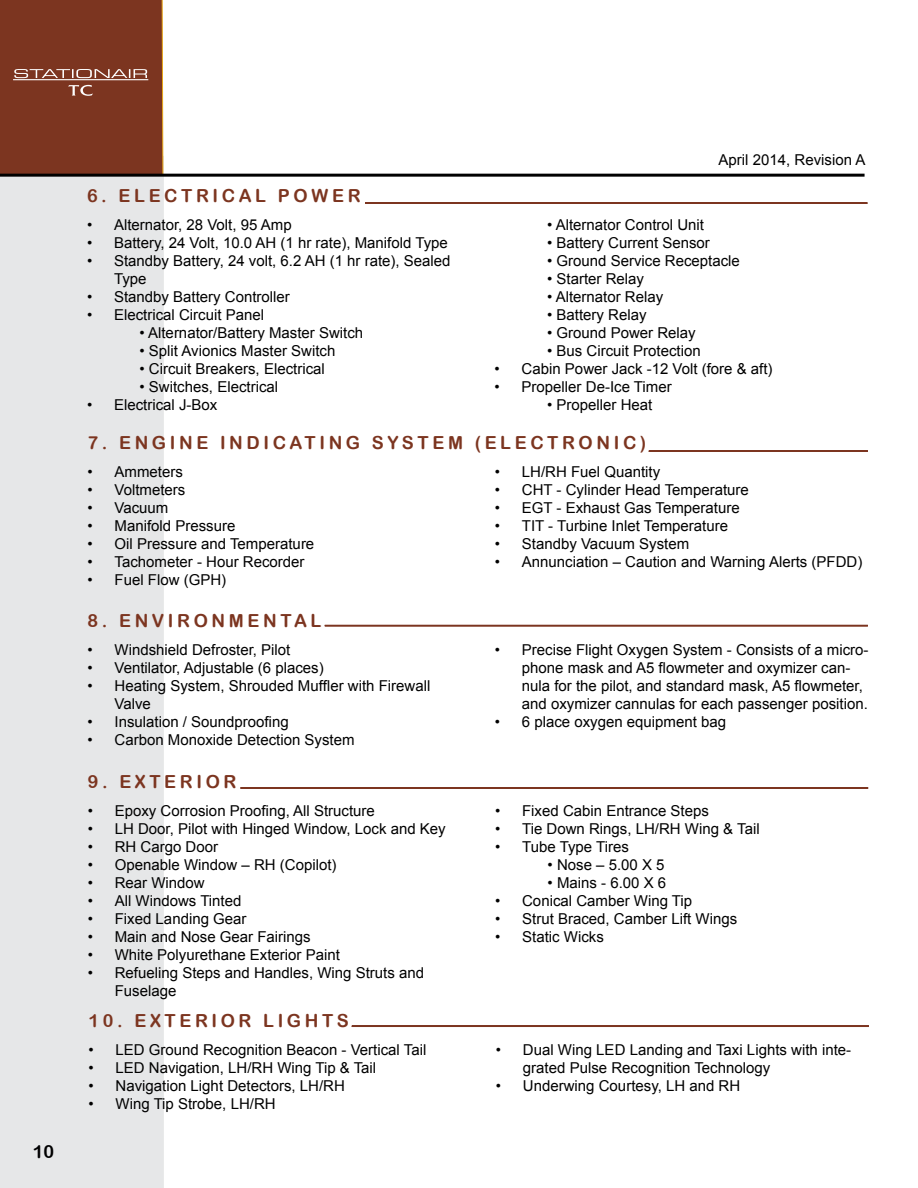
<style>
.page{position:relative;width:918px;height:1188px;background:#fff}
.page>*{position:absolute;margin:0;border:0;box-sizing:border-box;transform-origin:0 0}
.t1{font:18px "Arial Rounded MT Bold";letter-spacing:.2em;color:#7c3520}
.t2{font:18px "Arial Rounded MT Bold";color:#000}
.t3{font:15px/18px "Arial";color:#000}
</style>
<div class="page">
<div style="left:0;top:156px;width:164px;height:1032px;background:#e6e7e8"></div>
<hr style="left:0;top:174px;width:865px;height:3px;background:#000">
<div style="left:0;top:0;width:163px;height:174px;background:#7c3520"></div>
<hr style="left:365px;top:202px;width:502px;height:2px;background:#7c3520">
<hr style="left:649px;top:450px;width:219px;height:2px;background:#7c3520">
<hr style="left:325px;top:625px;width:543px;height:1px;background:#7c3520">
<hr style="left:241px;top:787px;width:627px;height:2px;background:#7c3520">
<hr style="left:352px;top:1026px;width:517px;height:1px;background:#7c3520">
<p class="t2" style="left:33px;top:1141px;width:23px">10</p>
<p class="t1" style="left:87px;top:185px;width:275px">6. ELECTRICAL POWER</p>
<p class="t3" style="left:87px;top:216px;width:206px">• Alternator, 28 Volt, 95 Amp</p>
<p class="t3" style="left:87px;top:234px;width:362px">• Battery, 24 Volt, 10.0 AH (1 hr rate), Manifold Type</p>
<p class="t3" style="left:114px;top:252px;width:338px;text-indent:-27px">• Standby Battery, 24 volt, 6.2 AH (1 hr rate), Sealed<br>Type</p>
<p class="t3" style="left:87px;top:288px;width:204px">• Standby Battery Controller</p>
<p class="t3" style="left:87px;top:306px;width:179px">• Electrical Circuit Panel</p>
<p class="t3" style="left:140px;top:324px;width:225px">• Alternator/Battery Master Switch</p>
<p class="t3" style="left:140px;top:342px;width:197px">• Split Avionics Master Switch</p>
<p class="t3" style="left:140px;top:360px;width:187px">• Circuit Breakers, Electrical</p>
<p class="t3" style="left:140px;top:378px;width:140px">• Switches, Electrical</p>
<p class="t3" style="left:87px;top:396px;width:132px">• Electrical J-Box</p>
<p class="t3" style="left:719px;top:151px;width:148px">April 2014, Revision A</p>
<p class="t3" style="left:547px;top:216px;width:158px">• Alternator Control Unit</p>
<p class="t3" style="left:547px;top:234px;width:164px">• Battery Current Sensor</p>
<p class="t3" style="left:547px;top:252px;width:194px">• Ground Service Receptacle</p>
<p class="t3" style="left:547px;top:270px;width:98px">• Starter Relay</p>
<p class="t3" style="left:547px;top:288px;width:118px">• Alternator Relay</p>
<p class="t3" style="left:547px;top:306px;width:101px">• Battery Relay</p>
<p class="t3" style="left:547px;top:324px;width:150px">• Ground Power Relay</p>
<p class="t3" style="left:547px;top:342px;width:155px">• Bus Circuit Protection</p>
<p class="t3" style="left:495px;top:360px;width:279px">• Cabin Power Jack -12 Volt (fore &amp; aft)</p>
<p class="t3" style="left:495px;top:378px;width:179px">• Propeller De-Ice Timer</p>
<p class="t3" style="left:547px;top:396px;width:107px">• Propeller Heat</p>
<p class="t1" style="left:87px;top:432px;width:96px">7. EN GINE</p>
<p class="t1" style="left:220px;top:432px;width:428px">IND ICATING SYSTEM (ELECTRONIC)</p>
<p class="t3" style="left:88px;top:463px;width:97px">• Ammeters</p>
<p class="t3" style="left:88px;top:481px;width:99px">• Voltmeters</p>
<p class="t3" style="left:88px;top:499px;width:82px">• Vacuum</p>
<p class="t3" style="left:88px;top:517px;width:149px">• Manifold Pressure</p>
<p class="t3" style="left:88px;top:535px;width:228px">• Oil Pressure and Temperature</p>
<p class="t3" style="left:88px;top:553px;width:219px">• Tachometer - Hour Recorder</p>
<p class="t3" style="left:88px;top:571px;width:140px">• Fuel Flow (GPH)</p>
<p class="t3" style="left:495px;top:463px;width:167px">• LH/RH Fuel Quantity</p>
<p class="t3" style="left:495px;top:481px;width:256px">• CHT - Cylinder Head Temperature</p>
<p class="t3" style="left:495px;top:499px;width:246px">• EGT - Exhaust Gas Temperature</p>
<p class="t3" style="left:495px;top:517px;width:235px">• TIT - Turbine Inlet Temperature</p>
<p class="t3" style="left:495px;top:535px;width:196px">• Standby Vacuum System</p>
<p class="t3" style="left:495px;top:553px;width:369px">• Annunciation – Caution and Warning Alerts (PFDD)</p>
<p class="t1" style="left:87px;top:610px;width:97px">8. EN VIRONMENTAL</p>
<p class="t3" style="left:88px;top:641px;width:204px">• Windshield Defroster, Pilot</p>
<p class="t3" style="left:88px;top:659px;width:238px">• Ventilator, Adjustable (6 places)</p>
<p class="t3" style="left:115px;top:677px;width:317px;text-indent:-27px">• Heating System, Shrouded Muffler with Firewall<br>Valve</p>
<p class="t3" style="left:88px;top:713px;width:203px">• Insulation / Soundproofing</p>
<p class="t3" style="left:88px;top:731px;width:269px">• Carbon Monoxide Detection System</p>
<p class="t1" style="left:88px;top:771px;width:78px">9. E XTERIOR</p>
<p class="t3" style="left:88px;top:802px;width:289px">• Epoxy Corrosion Proofing, All Structure</p>
<p class="t3" style="left:88px;top:820px;width:359px">• LH Door, Pilot with Hinged Window, Lock and Key</p>
<p class="t3" style="left:88px;top:838px;width:132px">• RH Cargo Door</p>
<p class="t3" style="left:88px;top:856px;width:250px">• Openable Window – RH (Copilot)</p>
<p class="t3" style="left:88px;top:874px;width:119px">• Rear Window</p>
<p class="t3" style="left:88px;top:892px;width:155px">• All Windows Tinted</p>
<p class="t3" style="left:88px;top:910px;width:160px">• Fixed Landing Gear</p>
<p class="t3" style="left:88px;top:928px;width:224px">• Main and Nose Gear Fairings</p>
<p class="t3" style="left:88px;top:946px;width:254px">• White Polyurethane Exterior Paint</p>
<p class="t3" style="left:115px;top:964px;width:311px;text-indent:-27px">• Refueling Steps and Handles, Wing Struts and<br>Fuselage</p>
<p class="t1" style="left:89px;top:1010px;width:92px">10. E XTERIOR</p>
<p class="t1" style="left:263px;top:1010px;width:73px">LI GHTS</p>
<p class="t3" style="left:89px;top:1041px;width:339px">• LED Ground Recognition Beacon - Vertical Tail</p>
<p class="t3" style="left:89px;top:1059px;width:289px">• LED Navigation, LH/RH Wing Tip &amp; Tail</p>
<p class="t3" style="left:89px;top:1077px;width:258px">• Navigation Light Detectors, LH/RH</p>
<p class="t3" style="left:89px;top:1095px;width:189px">• Wing Tip Strobe, LH/RH</p>
<p class="t3" style="left:522px;top:641px;width:348px;text-indent:-27px">• Precise Flight Oxygen System - Consists of a micro&shy;phone mask and A5 flowmeter and oxymizer can&shy;nula for the pilot, and standard mask, A5 flowmeter, and oxymizer cannulas for each passenger position.</p>
<p class="t3" style="left:495px;top:713px;width:233px">• 6 place oxygen equipment bag</p>
<p class="t3" style="left:495px;top:802px;width:215px">• Fixed Cabin Entrance Steps</p>
<p class="t3" style="left:495px;top:820px;width:266px">• Tie Down Rings, LH/RH Wing &amp; Tail</p>
<p class="t3" style="left:495px;top:838px;width:135px">• Tube Type Tires</p>
<p class="t3" style="left:548px;top:856px;width:118px">• Nose – 5.00 X 5</p>
<p class="t3" style="left:548px;top:874px;width:120px">• Mains - 6.00 X 6</p>
<p class="t3" style="left:495px;top:892px;width:199px">• Conical Camber Wing Tip</p>
<p class="t3" style="left:495px;top:910px;width:244px">• Strut Braced, Camber Lift Wings</p>
<p class="t3" style="left:495px;top:928px;width:110px">• Static Wicks</p>
<p class="t3" style="left:523px;top:1041px;width:330px;text-indent:-27px">• Dual Wing LED Landing and Taxi Lights with inte&shy;grated Pulse Recognition Technology</p>
<p class="t3" style="left:496px;top:1077px;width:246px">• Underwing Courtesy, LH and RH</p>
</div>
